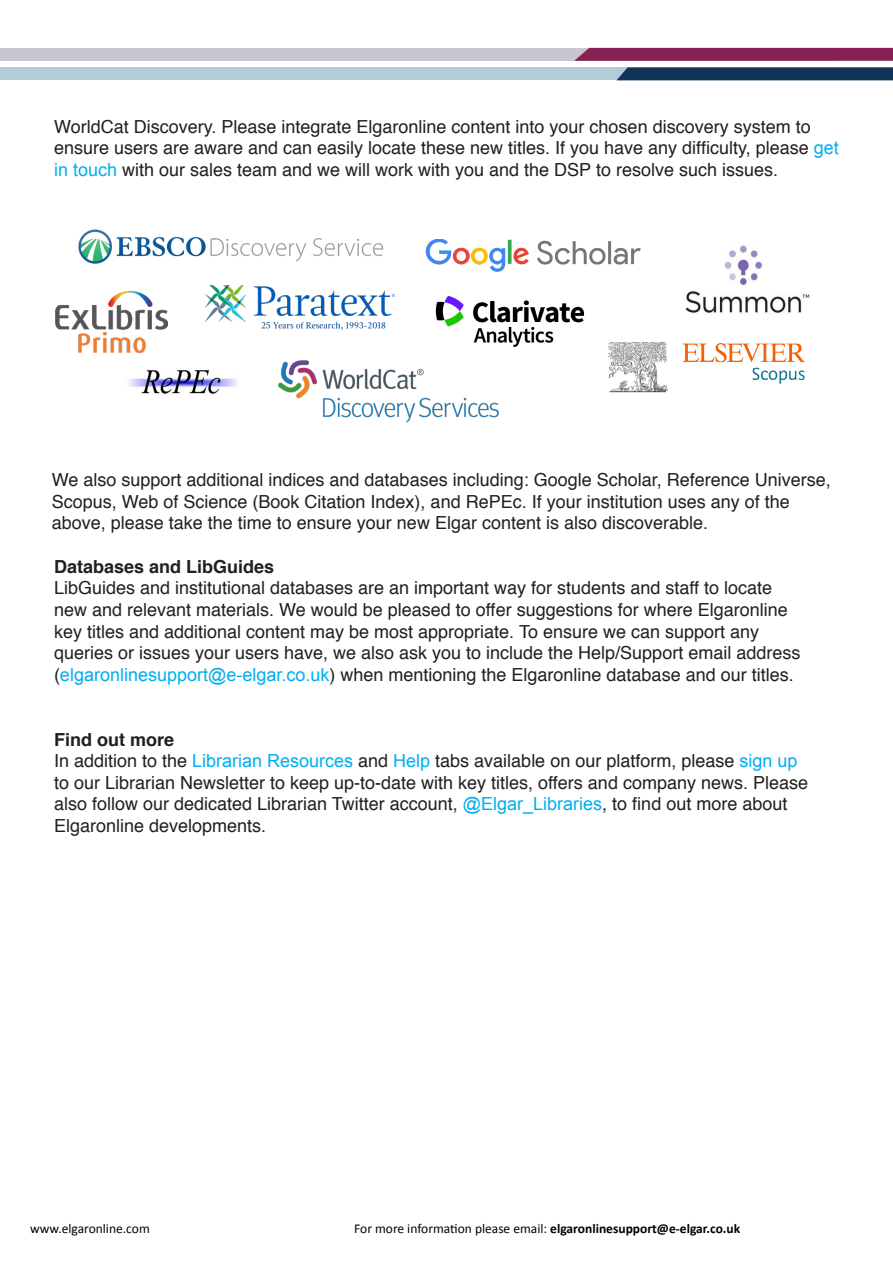
<style>
.page{position:relative;width:893px;height:1263px;background:#fff}
.page>*{position:absolute;margin:0;border:0;box-sizing:border-box;transform-origin:0 0}
.t1{font:18px/21.6px "Helvetica";color:#231f20}
.t2{font:700 18px "Helvetica";color:#231f20}
.t3{font:700 13.5px "Calibri";color:#000}
.t4{font:13.5px "Calibri";color:#000}
.s1{font-family:"Arial";color:#00aeef}
.s2{font-weight:400}
</style>
<div class="page">
<div style="left:0;top:48px;width:833px;height:13px;background:#cac6d1"></div>
<svg style="left:574px;top:48px;width:319px;height:13px;background:#872857"></svg>
<div style="left:0;top:67px;width:893px;height:13px;background:#b2cdd8"></div>
<svg style="left:617px;top:67px;width:276px;height:13px;background:#183b5e"></svg>
<img style="left:78px;top:229px;width:306px;height:35px">
<img style="left:55px;top:292px;width:112px;height:62px">
<img style="left:206px;top:285px;width:189px;height:45px">
<img style="left:426px;top:240px;width:215px;height:32px">
<img style="left:608px;top:342px;width:197px;height:51px">
<img style="left:435px;top:295px;width:150px;height:52px">
<img style="left:278px;top:360px;width:221px;height:63px">
<img style="left:685px;top:245px;width:125px;height:68px">
<img style="left:128px;top:370px;width:110px;height:24px">
<p class="t1" style="left:54px;top:116px;width:786px">WorldCat Discovery. Please integrate Elgaronline content into your chosen discovery system to ensure users are aware and can easily locate these new titles. If you have any difficulty, please <span class="s1">get in touch</span> with our sales team and we will work with you and the DSP to resolve such issues.</p>
<p class="t1" style="left:52px;top:469px;width:781px">We also support additional indices and databases including: Google Scholar, Reference Universe,<br>Scopus, Web of Science (Book Citation Index), and RePEc. If your institution uses any of the above, please take the time to ensure your new Elgar content is also discoverable.</p>
<p class="t2" style="left:54px;top:552px;width:222px">Databases and LibGuides</p>
<p class="t1" style="left:54px;top:578px;width:748px">LibGuides and institutional databases are an important way for students and staff to locate new and relevant materials. We would be pleased to offer suggestions for where Elgaronline key titles and additional content may be most appropriate. To ensure we can support any queries or issues your users have, we also ask you to include the Help/Support email address (<span class="s1">elgaronlinesupport@e-elgar.co.uk</span>) when mentioning the Elgaronline database and our titles.</p>
<p class="t2" style="left:54px;top:725px;width:122px">Find out more</p>
<p class="t1" style="left:54px;top:750px;width:756px">In addition to the <span class="s1">Librarian Resources</span> and <span class="s1">Help</span> tabs available on our platform, please <span class="s1">sign up </span>to our Librarian Newsletter to keep up-to-date with key titles, offers and company news. Please also follow our dedicated Librarian Twitter account, <span class="s1">@Elgar_Libraries</span>, to find out more about Elgaronline developments.</p>
<p class="t4" style="left:30px;top:1220px;width:121px">www.elgaronline.com</p>
<p class="t3" style="left:354px;top:1220px;width:388px"><span class="s2">For more information please email:</span> elgaronlinesupport@e-elgar.co.uk</p>
</div>
